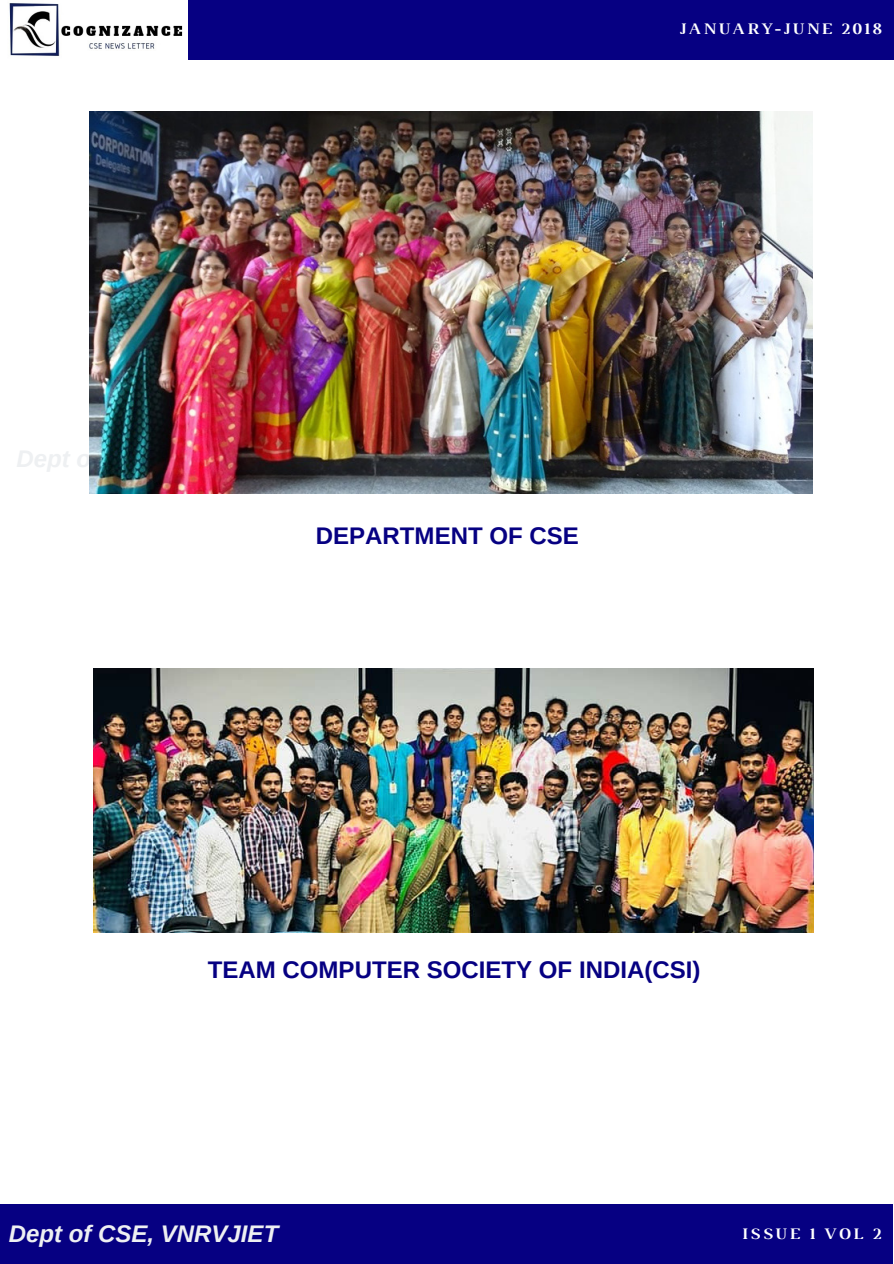
<style>
.page{position:relative;width:894px;height:1264px;background:#fff}
.page>*{position:absolute;margin:0;border:0;box-sizing:border-box;transform-origin:0 0}
.t1{font:700 24px "Arimo";color:#060082}
.t2{font:italic 700 24px "Arimo";color:#eef0f2}
.t3{font:700 16.5px "Luthier";letter-spacing:.14em;color:#fff}
</style>
<div class="page">
<div style="left:1px;top:0;width:892px;height:59px;background:#060082"></div>
<div style="left:1px;top:1204px;width:892px;height:59px;background:#060082"></div>
<img style="left:89px;top:112px;width:723px;height:382px">
<img style="left:93px;top:668px;width:720px;height:264px">
<img style="left:1px;top:0;width:186px;height:59px">
<p class="t3" style="left:678px;top:22px;width:204px">JANUARY-JUNE 2018</p>
<p class="t1" style="left:316px;top:522px;width:264px">DEPARTMENT OF CSE</p>
<p class="t1" style="left:208px;top:956px;width:494px">TEAM COMPUTER SOCIETY OF INDIA(CSI)</p>
<p class="t2" style="left:9px;top:1220px;width:271px">Dept of CSE, VNRVJIET</p>
<p class="t3" style="left:741px;top:1227px;width:141px">ISSUE 1 VOL 2</p>
</div>
